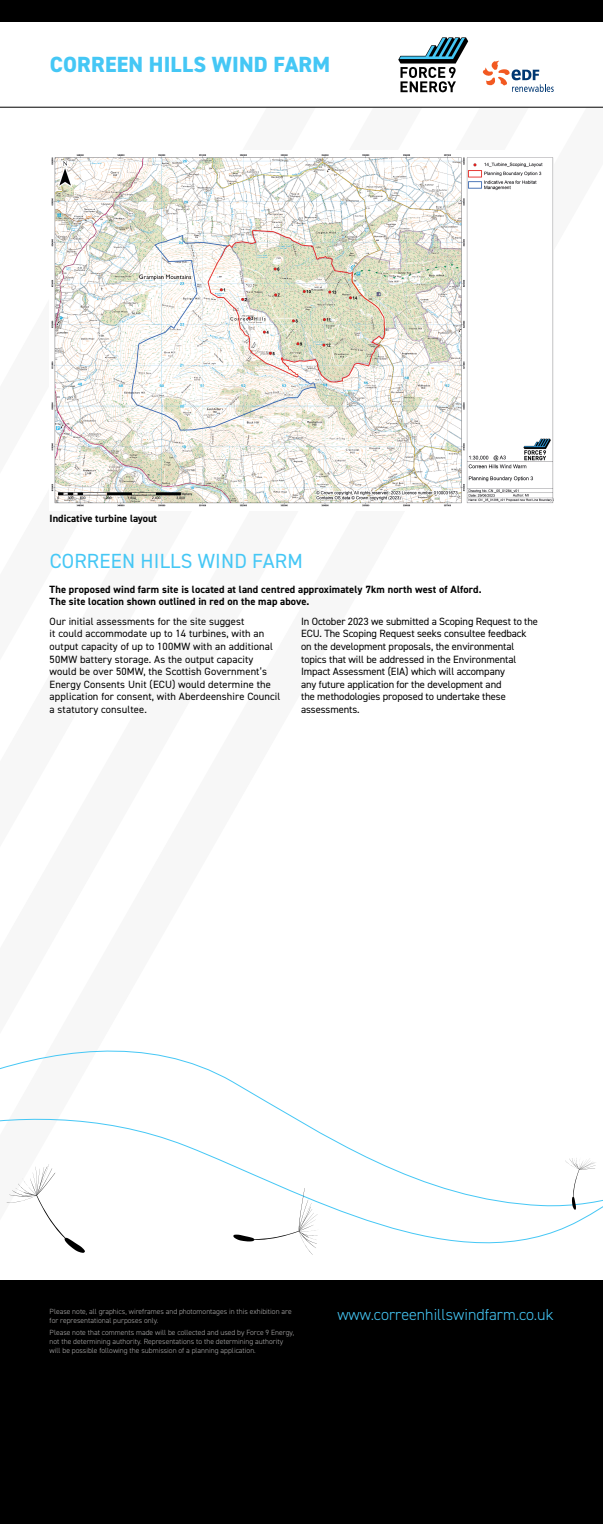
<style>
.page{position:relative;width:603px;height:1524px;background:#fff}
.page>*{position:absolute;margin:0;border:0;box-sizing:border-box;transform-origin:0 0}
.t1{font:800 22px "DIN2014";letter-spacing:.01em;color:#45c7f5}
.t2{font:20.5px "DIN2014";letter-spacing:.01em;color:#45c7f5}
.t3{font:300 16px "DIN2014";color:#45c7f5}
.t4{font:10.5px/12.6px "DIN2014";letter-spacing:-.01em;color:#000}
.t5{font:10.5px/12.6px "DIN2014";letter-spacing:.01em;color:#000}
.t6{font:700 10.5px/12.6px "DIN2014";letter-spacing:.01em;color:#000}
.t7{font:300 7.5px/9px "DIN2014";color:#b3b2b2}
</style>
<div class="page">
<svg style="left:398px;top:37px;width:70px;height:55px"></svg>
<div style="left:0;top:0;width:602px;height:22px;background:#000"></div>
<div style="left:0;top:1280px;width:602px;height:244px;background:#000"></div>
<hr style="left:0;top:107px;width:602px;height:1px;background:#000">
<svg style="left:482px;top:61px;width:71px;height:31px"></svg>
<svg style="left:0;top:1050px;width:602px;height:205px"></svg>
<svg style="left:7px;top:1164px;width:78px;height:89px"></svg>
<svg style="left:564px;top:1157px;width:32px;height:53px"></svg>
<svg style="left:233px;top:1188px;width:85px;height:66px"></svg>
<img style="left:51px;top:154px;width:502px;height:353px">
<h1 class="t1" style="left:50px;top:49px;width:282px">CORREEN HILLS WIND FARM</h1>
<p class="t6" style="left:50px;top:512px;width:109px">Indicative turbine layout</p>
<h2 class="t2" style="left:50px;top:548px;width:254px">CORREEN HILLS WIND FARM</h2>
<p class="t6" style="left:50px;top:582px;width:433px">The proposed wind farm site is located at land centred approximately 7km north west of Alford.<br>The site location shown outlined in red on the map above.</p>
<p class="t5" style="left:50px;top:615px;width:232px">Our initial assessments for the site suggest<br>it could accommodate up to 14 turbines, with an output capacity of up to 100MW with an additional 50MW battery storage. As the output capacity would be over 50MW, the Scottish Government’s Energy Consents Unit (ECU) would determine the application for consent, with Aberdeenshire Council a statutory consultee.</p>
<p class="t4" style="left:301px;top:615px;width:238px">In October 2023 we submitted a Scoping Request to the ECU. The Scoping Request seeks consultee feedback on the development proposals, the environmental topics that will be addressed in the Environmental Impact Assessment (EIA) which will accompany<br>any future application for the development and<br>the methodologies proposed to undertake these assessments.</p>
<p class="t7" style="left:50px;top:1306px;width:243px">Please note, all graphics, wireframes and photomontages in this exhibition are for representational purposes only.</p>
<p class="t7" style="left:50px;top:1328px;width:246px">Please note that comments made will be collected and used by Force 9 Energy, not the determining authority. Representations to the determining authority will be possible following the submission of a planning application.</p>
<h3 class="t3" style="left:337px;top:1305px;width:217px">www.correenhillswindfarm.co.uk</h3>
</div>
